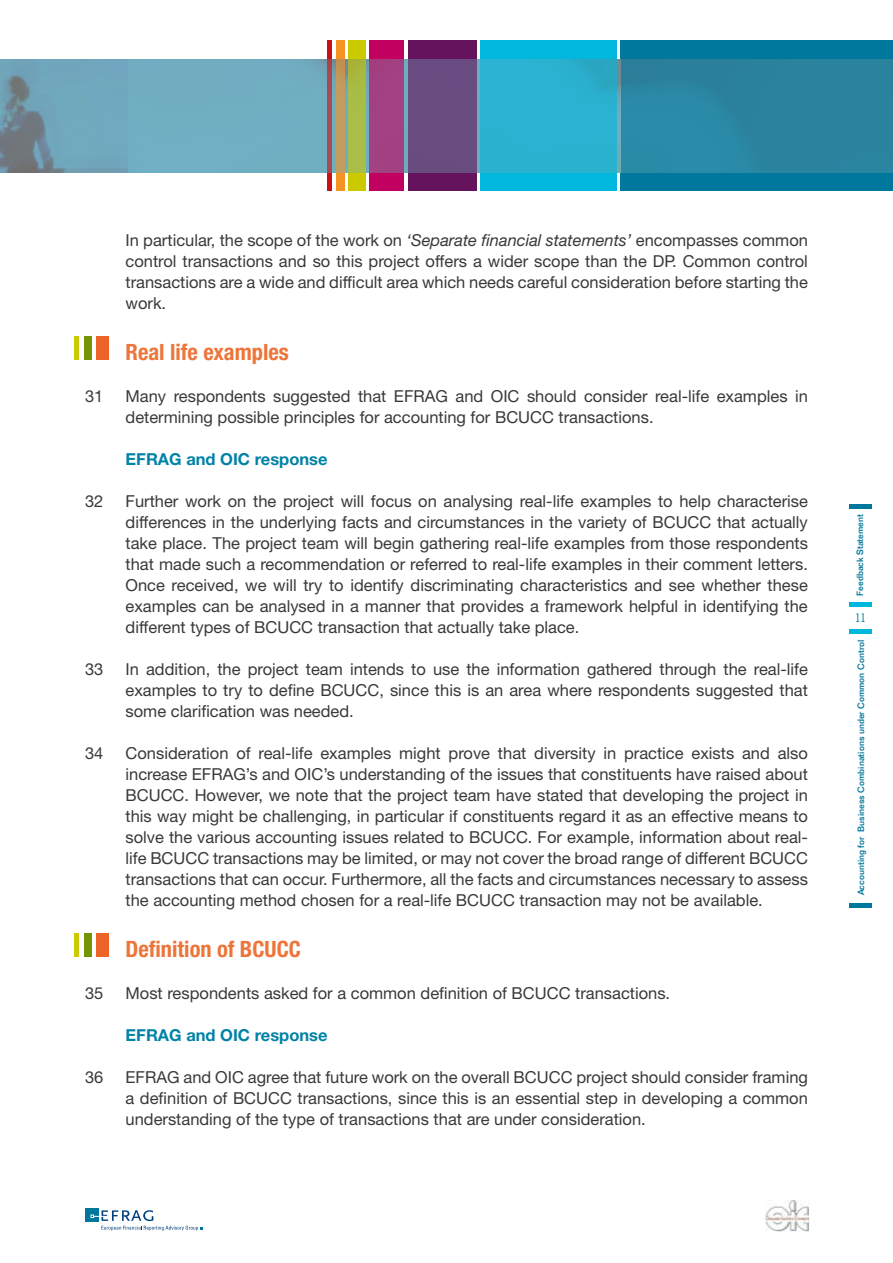
<style>
.page{position:relative;width:893px;height:1263px;background:#fff}
.page>*{position:absolute;margin:0;border:0;box-sizing:border-box;transform-origin:0 0}
.t1{font:700 condensed 22.5px "Helvetica Neue LT Std";color:#ee7539}
.t2{font:16.5px/21px "Helvetica Neue LT Std";color:#39383a;text-align:justify}
.t3{font:700 16.5px "Helvetica Neue LT Std";color:#0082a6}
.t4{font:12px "Trade Gothic LT Std Cn 18";color:#00789d}
.t5{font:500 9px "Folio Std";color:#00789d}
.s1{font-style:italic}
</style>
<div class="page">
<div style="left:85px;top:1208px;width:14px;height:13px;background:#00789d"></div>
<svg style="left:91px;top:1210px;width:112px;height:20px"></svg>
<hr style="left:849px;top:629px;width:23px;height:4px;background:#00b8de">
<div style="left:849px;top:602px;width:23px;height:5px;background:#00b8de"></div>
<hr style="left:849px;top:504px;width:23px;height:4px;background:#00789d">
<hr style="left:849px;top:904px;width:23px;height:4px;background:#00789d">
<img style="left:765px;top:1200px;width:44px;height:31px">
<svg style="left:0;top:59px;width:621px;height:114px;background:#6fa6ba"></svg>
<svg style="left:327px;top:40px;width:5px;height:151px"></svg>
<svg style="left:336px;top:40px;width:8px;height:151px"></svg>
<svg style="left:349px;top:40px;width:17px;height:151px;background:#b0bf34"></svg>
<svg style="left:370px;top:40px;width:34px;height:151px;background:#a93079"></svg>
<svg style="left:408px;top:40px;width:68px;height:151px;background:#683e77"></svg>
<svg style="left:480px;top:40px;width:137px;height:151px;background:#1fb3d3"></svg>
<svg style="left:621px;top:40px;width:272px;height:151px;background:#1f81a0"></svg>
<div style="left:84px;top:336px;width:8px;height:24px;background:#759406"></div>
<div style="left:97px;top:336px;width:12px;height:24px;background:#ec6527"></div>
<div style="left:74px;top:336px;width:5px;height:24px;background:#cbc900"></div>
<div style="left:84px;top:933px;width:8px;height:24px;background:#759406"></div>
<div style="left:97px;top:933px;width:12px;height:24px;background:#ec6527"></div>
<div style="left:74px;top:933px;width:5px;height:24px;background:#cbc900"></div>
<p class="t2" style="left:126px;top:229px;width:684px">In particular, the scope of the work on <span class="s1">‘Separate financial statements’</span> encompasses common control transactions and so this project offers a wider scope than the DP. Common control transactions are a wide and difficult area which needs careful consideration before starting the work.</p>
<h1 class="t1" style="left:126px;top:338px;width:165px">Real life examples</h1>
<p class="t2" style="left:85px;top:385px;width:20px">31</p>
<p class="t2" style="left:126px;top:385px;width:684px">Many respondents suggested that EFRAG and OIC should consider real-life examples in determining possible principles for accounting for BCUCC transactions.</p>
<p class="t3" style="left:85px;top:449px;width:20px">EFR</p>
<p class="t3" style="left:158px;top:449px;width:171px">AG and OIC response</p>
<p class="t2" style="left:85px;top:490px;width:20px">32</p>
<p class="t2" style="left:126px;top:490px;width:684px">Further work on the project will focus on analysing real-life examples to help characterise differences in the underlying facts and circumstances in the variety of BCUCC that actually take place. The project team will begin gathering real-life examples from those respondents that made such a recommendation or referred to real-life examples in their comment letters.<br>Once received, we will try to identify discriminating characteristics and see whether these examples can be analysed in a manner that provides a framework helpful in identifying the different types of BCUCC transaction that actually take place.</p>
<p class="t2" style="left:85px;top:658px;width:20px">33</p>
<p class="t2" style="left:126px;top:658px;width:684px">In addition, the project team intends to use the information gathered through the real-life examples to try to define BCUCC, since this is an area where respondents suggested that some clarification was needed.</p>
<p class="t2" style="left:85px;top:742px;width:20px">34</p>
<p class="t2" style="left:126px;top:742px;width:684px">Consideration of real-life examples might prove that diversity in practice exists and also increase EFRAG’s and OIC’s understanding of the issues that constituents have raised about BCUCC. However, we note that the project team have stated that developing the project in this way might be challenging, in particular if constituents regard it as an effective means to solve the various accounting issues related to BCUCC. For example, information about real&shy;life BCUCC transactions may be limited, or may not cover the broad range of different BCUCC transactions that can occur. Furthermore, all the facts and circumstances necessary to assess the accounting method chosen for a real-life BCUCC transaction may not be available.</p>
<h1 class="t1" style="left:126px;top:935px;width:177px">Definition of BCUCC</h1>
<p class="t2" style="left:85px;top:982px;width:20px">35</p>
<p class="t2" style="left:126px;top:982px;width:546px">Most respondents asked for a common definition of BCUCC transactions.</p>
<p class="t3" style="left:85px;top:1025px;width:20px">EFR</p>
<p class="t3" style="left:158px;top:1025px;width:171px">AG and OIC response</p>
<p class="t2" style="left:85px;top:1066px;width:20px">36</p>
<p class="t2" style="left:126px;top:1066px;width:684px">EFRAG and OIC agree that future work on the overall BCUCC project should consider framing a definition of BCUCC transactions, since this is an essential step in developing a common understanding of the type of transactions that are under consideration.</p>
<p class="t5" style="left:854px;top:596px;width:83px;rotate:-90deg">Feedback Statement</p>
<p class="t4" style="left:855px;top:611px;width:12px">11</p>
<p class="t5" style="left:855px;top:895px;width:257px;rotate:-90deg">Accounting for Business Combinations under Common Control</p>
</div>
